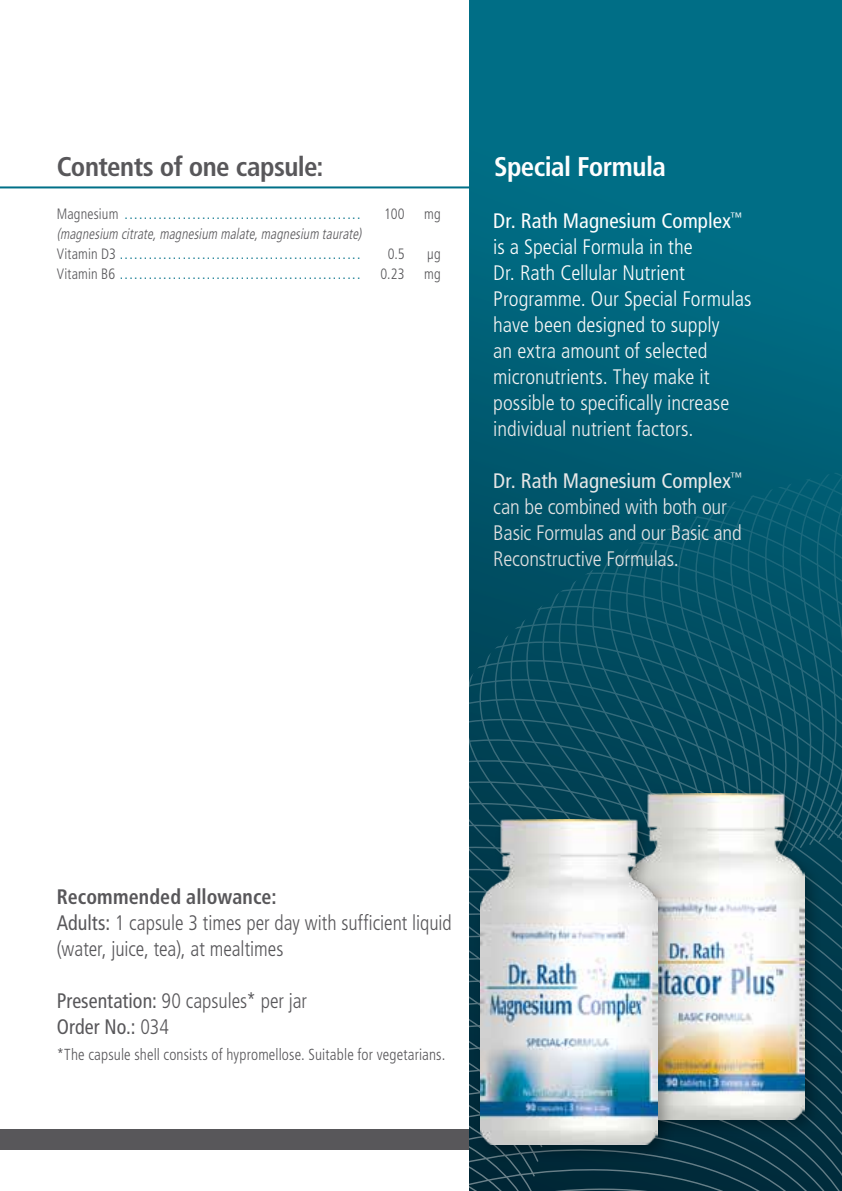
<style>
.page{position:relative;width:842px;height:1191px;background:#fff}
.page>*{position:absolute;margin:0;border:0;box-sizing:border-box;transform-origin:0 0}
.t1{font:700 condensed 27px "Frutiger LT";letter-spacing:-.02em;color:#58575a}
.t2{font:700 condensed 27px "Frutiger LT";letter-spacing:-.02em;color:#fff}
.t3{font:300 condensed 21px/26px "Frutiger LT";color:#fff}
.t4{font:300 condensed 21px/26px "Frutiger LT";color:#58575a;scale:.95 1}
.t5{font:condensed 21px/26px "Frutiger LT";letter-spacing:.005em;color:#58575a;scale:.95 1}
.t6{font:300 condensed 16px "Frutiger LT";letter-spacing:.01em;color:#58575a;scale:.95 1}
.t7{font:300 condensed 15px "Frutiger LT";letter-spacing:.015em;color:#007088;scale:.95 1}
.t8{font:italic 300 condensed 15px/20px "Frutiger LT";color:#58575a;scale:.9 1}
.t9{font:300 condensed 15px "Frutiger LT";letter-spacing:.015em;color:#58575a;scale:.95 1}
.s1{color:#58575a}
.s2{font-style:normal}
.s3{font-style:normal;color:#007088}
.s4{font-weight:400}
.s5{font-weight:700}
.s6{font-weight:300}
</style>
<div class="page">
<hr style="left:0;top:186px;width:842px;height:2px;background:#007088">
<div style="left:0;top:1129px;width:842px;height:21px;background:#58575a"></div>
<svg style="left:469px;top:0;width:373px;height:451px;background:#006980"></svg>
<svg style="left:469px;top:451px;width:373px;height:616px;background:#045064"></svg>
<svg style="left:469px;top:1067px;width:373px;height:124px;background:#093241"></svg>
<div style="left:620px;top:787px;width:203px;height:350px;background:#000;opacity:.3"></div>
<img style="left:627px;top:794px;width:178px;height:325px">
<div style="left:474px;top:812px;width:202px;height:350px;background:#000;opacity:.3"></div>
<img style="left:480px;top:819px;width:178px;height:325px">
<p class="t1" style="left:57px;top:151px;width:268px">Contents of one capsule:</p>
<p class="t7" style="left:57px;top:205px;width:321px"><span class="s1">Magnesium</span> .................................................</p>
<p class="t9" style="left:384px;top:205px;width:23px">100</p>
<p class="t9" style="left:424px;top:205px;width:19px">mg</p>
<p class="t8" style="left:57px;top:224px;width:344px">(magnesium citrate,magnesium malate,magnesium taurate)<br><span class="s2">Vitamin D3</span> <span class="s3">..................................................</span></p>
<p class="t9" style="left:388px;top:245px;width:19px">0.5</p>
<p class="t9" style="left:427px;top:245px;width:16px">µg</p>
<p class="t7" style="left:57px;top:265px;width:321px"><span class="s1">Vitamin B6</span> ..................................................</p>
<p class="t9" style="left:380px;top:265px;width:27px">0.23</p>
<p class="t9" style="left:424px;top:265px;width:19px">mg</p>
<p class="t2" style="left:494px;top:151px;width:173px">Special Formula</p>
<p class="t3" style="left:493px;top:208px;width:260px"><span class="s4">Dr. Rath Magnesium Complex</span><sup>™ </sup>is a Special Formula in the<br>Dr. Rath Cellular Nutrient<br>Programme. Our Special Formulas have been designed to supply<br>an extra amount of selected micronutrients. They make it possible to specifically increase individual nutrient factors.</p>
<p class="t3" style="left:493px;top:468px;width:250px"><span class="s4">Dr. Rath Magnesium Complex</span><sup>™ </sup>can be combined with both our<br>Basic Formulas and our Basic and<br>Reconstructive Formulas.</p>
<p class="t4" style="left:57px;top:884px;width:417px"><span class="s5">Recommended allowance:<br></span><span class="s4">Adults:</span> 1 capsule 3 times per day with sufficient liquid (water, juice, tea), at mealtimes</p>
<p class="t5" style="left:57px;top:988px;width:265px">Presentation: <span class="s6">90 capsules* per jar<br></span>Order No.: <span class="s6">034</span></p>
<p class="t6" style="left:57px;top:1045px;width:411px">*The capsule shell consists of hypromellose. Suitable for vegetarians.</p>
</div>
